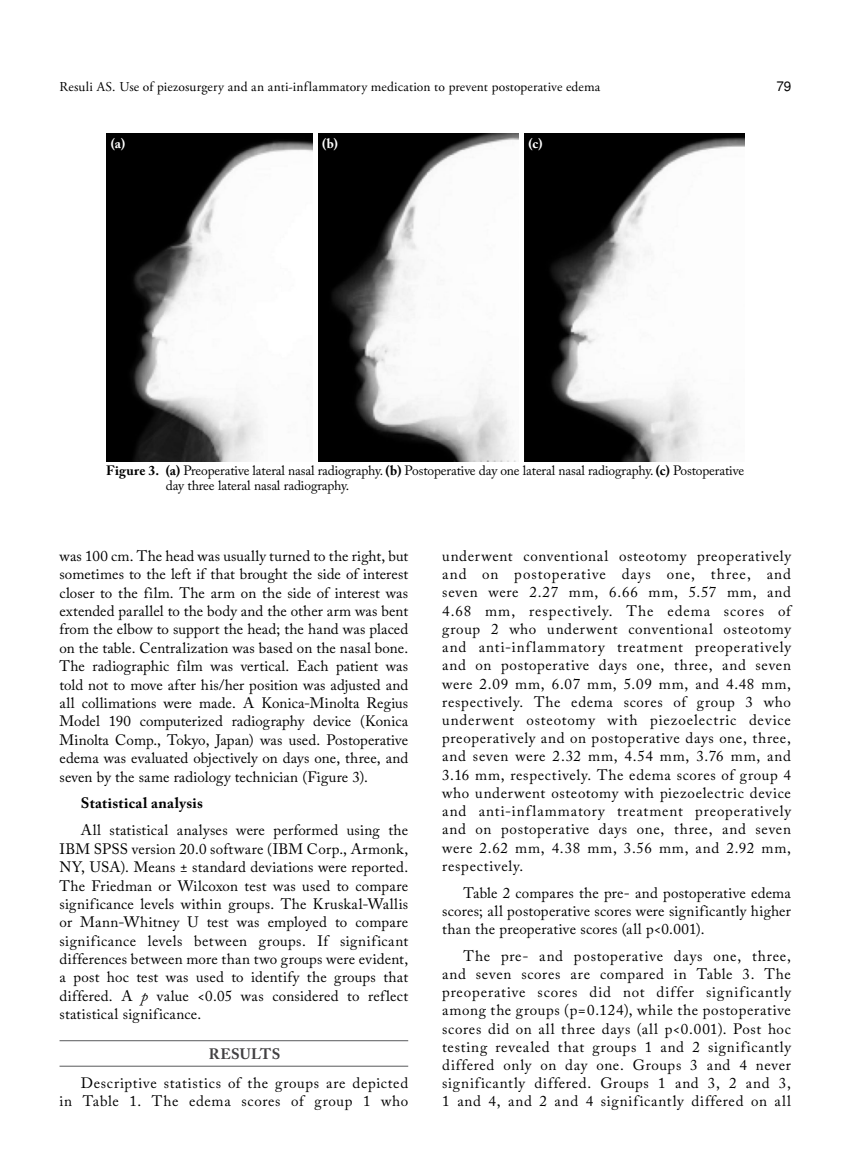
<style>
.page{position:relative;width:859px;height:1170px;background:#fff}
.page>*{position:absolute;margin:0;border:0;box-sizing:border-box;transform-origin:0 0}
.t1{font:15px/18.1px "Adobe Caslon Pro";letter-spacing:.035em;color:#000;text-align:justify}
.t2{font:700 15px "Adobe Caslon Pro";letter-spacing:.02em;color:#000}
.t3{font:700 15px "Adobe Caslon Pro";letter-spacing:.02em;color:#414042}
.t4{font:13.5px/15px "Adobe Caslon Pro";letter-spacing:-.01em;color:#000}
.t5{font:13.5px "Adobe Garamond Pro";letter-spacing:.01em;color:#000}
.t6{font:700 13.5px "Adobe Caslon Pro";color:#fff}
.t7{font:13.5px "Helvetica Normal Tr";color:#000}
.s1{font-weight:700}
.s2{font-style:italic}
</style>
<div class="page">
<hr style="left:60px;top:1040px;width:348px;height:1px;background:#58595b">
<hr style="left:60px;top:1065px;width:348px;height:1px;background:#58595b">
<img style="left:106px;top:133px;width:638px;height:328px">
<div style="left:313px;top:132px;width:5px;height:331px;background:#fff"></div>
<div style="left:519px;top:132px;width:5px;height:331px;background:#fff"></div>
<p class="t5" style="left:60px;top:78px;width:542px">Resuli AS. Use of piezosurgery and an anti-inflammatory medication to prevent postoperative edema</p>
<p class="t7" style="left:776px;top:78px;width:16px">79</p>
<p class="t6" style="left:111px;top:135px;width:16px">(a)</p>
<p class="t6" style="left:322px;top:135px;width:17px">(b)</p>
<p class="t6" style="left:528px;top:135px;width:16px">(c)</p>
<p class="t4" style="left:166px;top:463px;width:580px;text-indent:-60px"><span class="s1">Figure 3. (a)</span> Preoperative lateral nasal radiography. <span class="s1">(b)</span> Postoperative day one lateral nasal radiography. <span class="s1">(c)</span> Postoperative day three lateral nasal radiography.</p>
<p class="t1" style="left:60px;top:546px;width:350px">was 100 cm. The head was usually turned to the right, but sometimes to the left if that brought the side of interest closer to the film. The arm on the side of interest was extended parallel to the body and the other arm was bent from the elbow to support the head; the hand was placed on the table. Centralization was based on the nasal bone.<br>The radiographic film was vertical. Each patient was told not to move after his/her position was adjusted and all collimations were made. A Konica-Minolta Regius Model 190 computerized radiography device (Konica Minolta Comp., Tokyo, Japan) was used. Postoperative edema was evaluated objectively on days one, three, and seven by the same radiology technician (Figure 3).</p>
<p class="t2" style="left:81px;top:794px;width:124px">Statistical analysis</p>
<p class="t1" style="left:60px;top:820px;width:350px;text-indent:21px">All statistical analyses were performed using the IBM SPSS version 20.0 software (IBM Corp., Armonk, NY, USA). Means ± standard deviations were reported.<br>The Friedman or Wilcoxon test was used to compare significance levels within groups. The Kruskal-Wallis or Mann-Whitney U test was employed to compare significance levels between groups. If significant differences between more than two groups were evident, a post hoc test was used to identify the groups that differed. A <span class="s2">p</span> value &lt;0.05 was considered to reflect statistical significance.</p>
<p class="t3" style="left:209px;top:1044px;width:73px">RESULTS</p>
<p class="t1" style="left:60px;top:1073px;width:350px;text-align:right">Descriptive statistics of the groups are depicted<br>in Table 1. The edema scores of group 1 who</p>
<p class="t1" style="left:442px;top:546px;width:350px">underwent conventional osteotomy preoperatively and on postoperative days one, three, and seven were 2.27 mm, 6.66 mm, 5.57 mm, and 4.68 mm, respectively. The edema scores of group 2 who underwent conventional osteotomy and anti-inflammatory treatment preoperatively and on postoperative days one, three, and seven were 2.09 mm, 6.07 mm, 5.09 mm, and 4.48 mm, respectively. The edema scores of group 3 who underwent osteotomy with piezoelectric device preoperatively and on postoperative days one, three, and seven were 2.32 mm, 4.54 mm, 3.76 mm, and 3.16 mm, respectively. The edema scores of group 4 who underwent osteotomy with piezoelectric device and anti-inflammatory treatment preoperatively and on postoperative days one, three, and seven were 2.62 mm, 4.38 mm, 3.56 mm, and 2.92 mm, respectively.</p>
<p class="t1" style="left:442px;top:883px;width:350px;text-indent:21px">Table 2 compares the pre- and postoperative edema scores; all postoperative scores were significantly higher than the preoperative scores (all p&lt;0.001).</p>
<p class="t1" style="left:442px;top:946px;width:350px;text-indent:21px">The pre- and postoperative days one, three, and seven scores are compared in Table 3. The preoperative scores did not differ significantly among the groups (p=0.124), while the postoperative scores did on all three days (all p&lt;0.001). Post hoc testing revealed that groups 1 and 2 significantly differed only on day one. Groups 3 and 4 never significantly differed. Groups 1 and 3, 2 and 3, 1 and 4, and 2 and 4 significantly differed on all</p>
</div>
